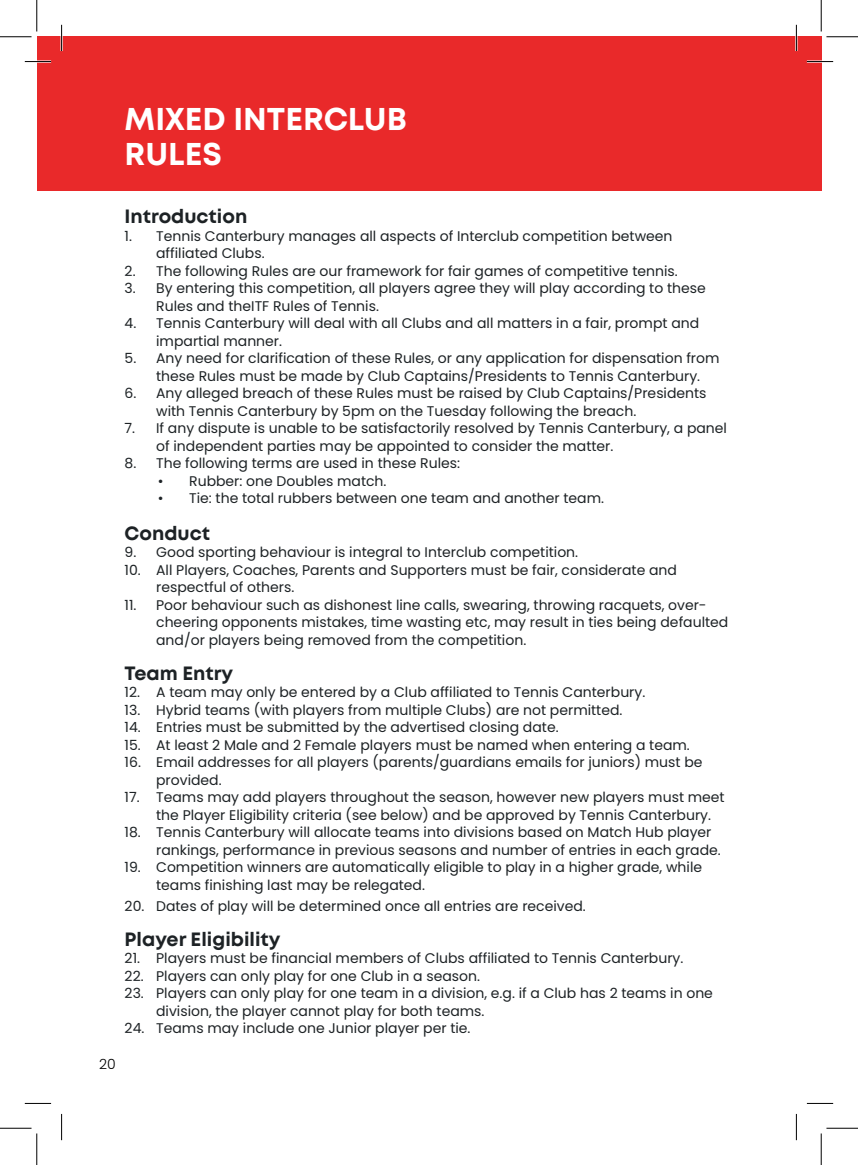
<style>
.page{position:relative;width:858px;height:1165px;background:#fff}
.page>*{position:absolute;margin:0;border:0;box-sizing:border-box;transform-origin:0 0}
.t1{font:700 31.5px/35px "Mont";color:#fff}
.t2{font:700 19.25px "Mont";color:#1d2225}
.t3{font:14px/17.5px "Poppins";color:#1d2225}
.t4{font:300 14px "Poppins";color:#000}
</style>
<div class="page">
<div style="left:37px;top:37px;width:784px;height:154px;background:#e9292a"></div>
<hr style="left:25px;top:60px;width:26px;height:3px;background:#fff">
<hr style="left:806px;top:60px;width:26px;height:3px;background:#fff">
<hr style="left:60px;top:25px;width:3px;height:26px;background:#fff">
<hr style="left:795px;top:25px;width:2px;height:26px;background:#fff">
<svg style="left:25px;top:61px;width:26px;height:1px"></svg>
<svg style="left:806px;top:61px;width:26px;height:1px"></svg>
<svg style="left:25px;top:1103px;width:26px;height:1px"></svg>
<svg style="left:806px;top:1103px;width:26px;height:1px"></svg>
<svg style="left:61px;top:25px;width:1px;height:26px"></svg>
<svg style="left:61px;top:1114px;width:1px;height:26px"></svg>
<svg style="left:795px;top:25px;width:1px;height:26px"></svg>
<svg style="left:795px;top:1114px;width:1px;height:26px"></svg>
<hr style="left:0;top:36px;width:32px;height:1px;background:#000">
<hr style="left:826px;top:36px;width:31px;height:1px;background:#000">
<hr style="left:0;top:1128px;width:32px;height:1px;background:#000">
<hr style="left:826px;top:1128px;width:31px;height:1px;background:#000">
<hr style="left:36px;top:0;width:1px;height:32px;background:#000">
<hr style="left:36px;top:1133px;width:1px;height:32px;background:#000">
<hr style="left:820px;top:0;width:1px;height:32px;background:#000">
<hr style="left:820px;top:1133px;width:1px;height:32px;background:#000">
<h1 class="t1" style="left:125px;top:102px;width:284px">MIXED INTERCLUB<br>RULES</h1>
<p class="t4" style="left:99px;top:1056px;width:18px">20</p>
<h2 class="t2" style="left:125px;top:204px;width:124px">Introduction</h2>
<p class="t3" style="left:156px;top:227px;width:517px;text-indent:-32px">1. Tennis Canterbury manages all aspects of Interclub competition between affiliated Clubs.</p>
<p class="t3" style="left:125px;top:262px;width:554px">2. The following Rules are our framework for fair games of competitive tennis.</p>
<p class="t3" style="left:156px;top:280px;width:551px;text-indent:-32px">3. By entering this competition, all players agree they will play according to these<br>Rules and theITF Rules of Tennis.</p>
<p class="t3" style="left:156px;top:315px;width:544px;text-indent:-32px">4. Tennis Canterbury will deal with all Clubs and all matters in a fair, prompt and impartial manner.</p>
<p class="t3" style="left:156px;top:350px;width:564px;text-indent:-32px">5. Any need for clarification of these Rules, or any application for dispensation from these Rules must be made by Club Captains/Presidents to Tennis Canterbury.</p>
<p class="t3" style="left:156px;top:385px;width:551px;text-indent:-32px">6. Any alleged breach of these Rules must be raised by Club Captains/Presidents with Tennis Canterbury by 5pm on the Tuesday following the breach.</p>
<p class="t3" style="left:156px;top:420px;width:572px;text-indent:-32px">7. If any dispute is unable to be satisfactorily resolved by Tennis Canterbury, a panel of independent parties may be appointed to consider the matter.</p>
<p class="t3" style="left:125px;top:455px;width:337px">8. The following terms are used in these Rules:</p>
<p class="t3" style="left:158px;top:472px;width:230px">• Rubber: one Doubles match.</p>
<p class="t3" style="left:158px;top:490px;width:448px">• Tie: the total rubbers between one team and another team.</p>
<h2 class="t2" style="left:125px;top:521px;width:87px">Conduct</h2>
<p class="t3" style="left:125px;top:544px;width:455px">9. Good sporting behaviour is integral to Interclub competition.</p>
<p class="t3" style="left:156px;top:561px;width:522px;text-indent:-32px">10. All Players, Coaches, Parents and Supporters must be fair, considerate and respectful of others.</p>
<p class="t3" style="left:156px;top:596px;width:573px;text-indent:-32px">11. Poor behaviour such as dishonest line calls, swearing, throwing racquets, over&shy;cheering opponents mistakes, time wasting etc, may result in ties being defaulted and/or players being removed from the competition.</p>
<h2 class="t2" style="left:125px;top:661px;width:110px">Team Entry</h2>
<p class="t3" style="left:125px;top:684px;width:522px">12. A team may only be entered by a Club affiliated to Tennis Canterbury.</p>
<p class="t3" style="left:125px;top:701px;width:499px">13. Hybrid teams (with players from multiple Clubs) are not permitted.</p>
<p class="t3" style="left:125px;top:719px;width:435px">14. Entries must be submitted by the advertised closing date.</p>
<p class="t3" style="left:125px;top:736px;width:566px">15. At least 2 Male and 2 Female players must be named when entering a team.</p>
<p class="t3" style="left:156px;top:754px;width:547px;text-indent:-32px">16. Email addresses for all players (parents/guardians emails for juniors) must be provided.</p>
<p class="t3" style="left:156px;top:789px;width:570px;text-indent:-32px">17. Teams may add players throughout the season, however new players must meet the Player Eligibility criteria (see below) and be approved by Tennis Canterbury.</p>
<p class="t3" style="left:156px;top:824px;width:566px;text-indent:-32px">18. Tennis Canterbury will allocate teams into divisions based on Match Hub player rankings, performance in previous seasons and number of entries in each grade.</p>
<p class="t3" style="left:156px;top:859px;width:547px;text-indent:-32px">19. Competition winners are automatically eligible to play in a higher grade, while teams finishing last may be relegated.</p>
<p class="t3" style="left:125px;top:897px;width:462px">20. Dates of play will be determined once all entries are received.</p>
<h2 class="t2" style="left:125px;top:927px;width:157px">Player Eligibility</h2>
<p class="t3" style="left:125px;top:950px;width:560px">21. Players must be financial members of Clubs affiliated to Tennis Canterbury.</p>
<p class="t3" style="left:125px;top:967px;width:357px">22. Players can only play for one Club in a season.</p>
<p class="t3" style="left:156px;top:985px;width:558px;text-indent:-32px">23. Players can only play for one team in a division, e.g. if a Club has 2 teams in one division, the player cannot play for both teams.</p>
<p class="t3" style="left:125px;top:1020px;width:347px">24. Teams may include one Junior player per tie.</p>
</div>
